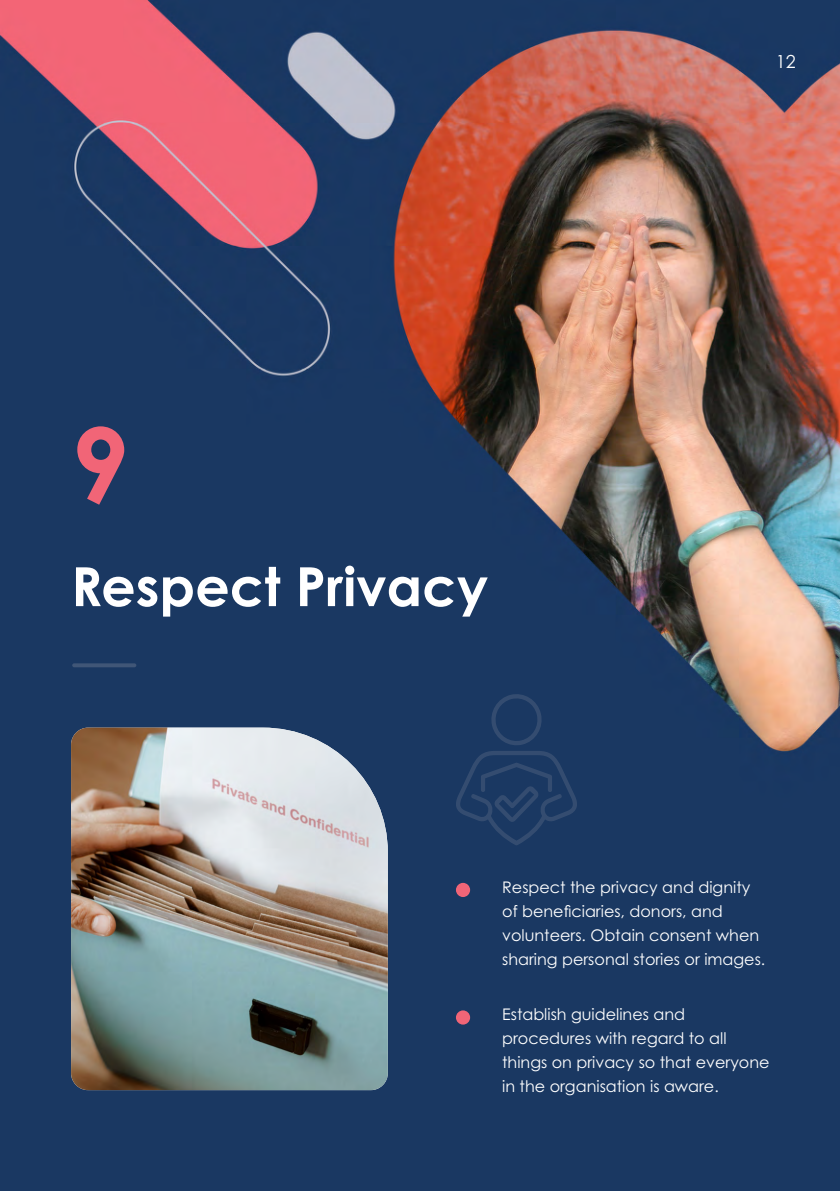
<style>
.page{position:relative;width:840px;height:1191px;background:#fff}
.page>*{position:absolute;margin:0;border:0;box-sizing:border-box;transform-origin:0 0}
.t1{font:700 104px "Century Gothic Pro";color:#f16577}
.t2{font:700 54px "Century Gothic Pro";color:#fff}
.t3{font:18px "Century Gothic Pro";color:#fff}
.t4{font:16px/24px "Century Gothic Pro";color:#fff}
</style>
<div class="page">
<img style="left:0;top:0;width:839px;height:1191px">
<svg style="left:72px;top:663px;width:64px;height:4px"></svg>
<div style="left:455px;top:883px;width:15px;height:14px;background:#f16577;border-radius:50%"></div>
<div style="left:455px;top:1010px;width:15px;height:14px;background:#f16577;border-radius:50%"></div>
<img style="left:71px;top:727px;width:316px;height:363px">
<svg style="left:455px;top:691px;width:122px;height:154px;background:#1e3b64"></svg>
<p class="t3" style="left:775px;top:51px;width:21px">12</p>
<h1 class="t1" style="left:71px;top:400px;width:60px">9</h1>
<h2 class="t2" style="left:71px;top:553px;width:418px">Respect Privacy</h2>
<p class="t4" style="left:502px;top:874px;width:264px">Respect the privacy and dignity of beneficiaries, donors, and volunteers. Obtain consent when sharing personal stories or images.</p>
<p class="t4" style="left:502px;top:1002px;width:269px">Establish guidelines and procedures with regard to all things on privacy so that everyone in the organisation is aware.</p>
</div>
